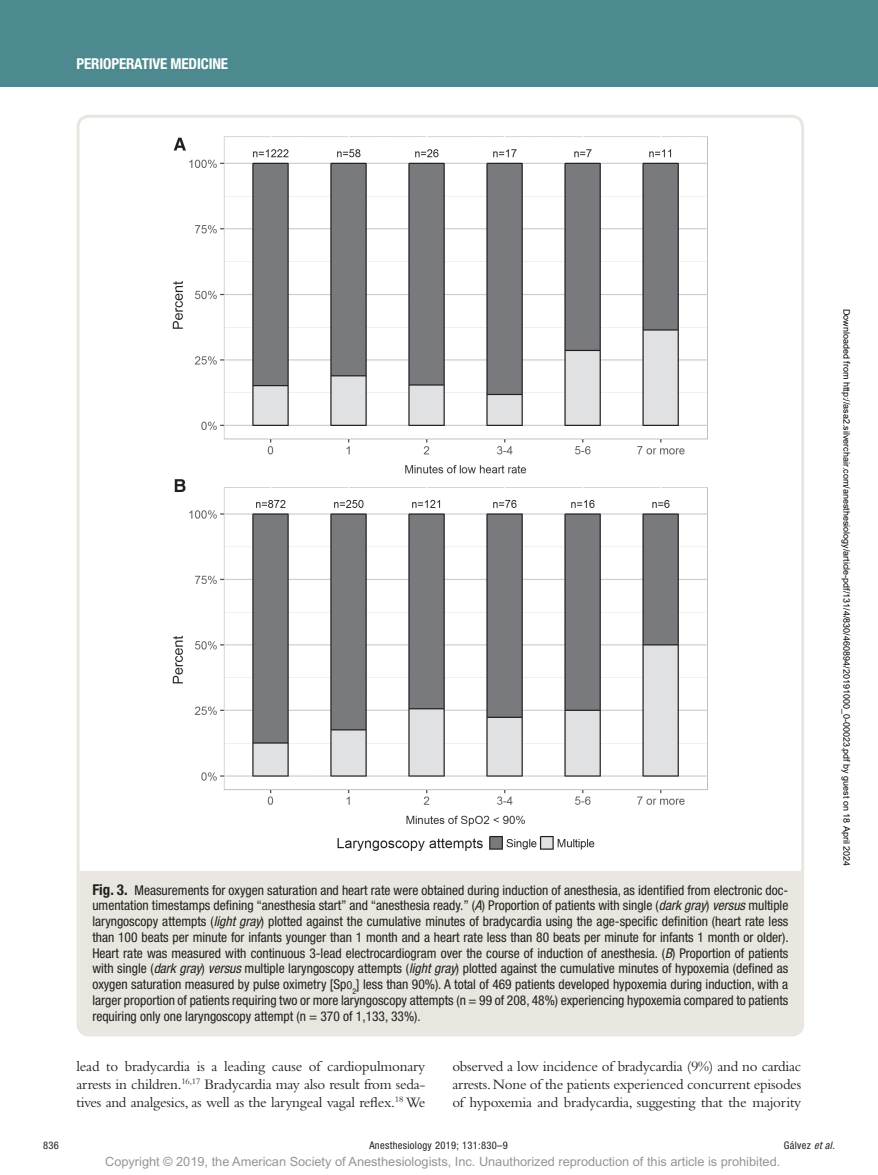
<style>
.page{position:relative;width:878px;height:1175px;background:#fff}
.page>*{position:absolute;margin:0;border:0;box-sizing:border-box;transform-origin:0 0}
.t1{font:15px/18.5px "Bembo Std";letter-spacing:-.015em;color:#231f20;text-align:justify}
.t2{font:700 condensed 15px "Helvetica Neue LT Std";letter-spacing:-.01em;color:#fff}
.t3{font:condensed 13.5px/15.8px "Helvetica Neue LT Std";color:#231f20;text-align:justify}
.t4{font:12.75px "Arial MT Std";color:#939598}
.t5{font:condensed 10.5px "Helvetica Neue LT Std";letter-spacing:.03em;color:#231f20}
.t6{font:9px "Arial";color:#000}
.s1{font-weight:700;font-size:15px}
.s2{font-style:italic}
.s3{font-family:"Helvetica Neue LT Std Cn SC800";font-stretch:normal;font-size:10.8px}
</style>
<div class="page">
<div style="left:0;top:0;width:878px;height:86px;background:#4d8a90"></div>
<img style="left:172px;top:136px;width:536px;height:715px">
<div style="left:80px;top:871px;width:721px;height:162px;background:#e9e6df"></div>
<p class="t2" style="left:77px;top:54px;width:153px">PERIOPERATIVE MEDICINE</p>
<p class="t3" style="left:92px;top:882px;width:698px"><span class="s1">FIG. 3.</span> Measurements for oxygen saturation and heart rate were obtained during induction of anesthesia, as identified from electronic doc&shy;umentation timestamps defining “anesthesia start” and “anesthesia ready.” (<span class="s2">A</span>) Proportion of patients with single (<span class="s2">dark gray</span>) <span class="s2">versus</span> multiple laryngoscopy attempts (<span class="s2">light gray</span>) plotted against the cumulative minutes of bradycardia using the age-specific definition (heart rate less than 100 beats per minute for infants younger than 1 month and a heart rate less than 80 beats per minute for infants 1 month or older).<br>Heart rate was measured with continuous 3-lead electrocardiogram over the course of induction of anesthesia. (<span class="s2">B</span>) Proportion of patients with single (<span class="s2">dark gray</span>) <span class="s2">versus</span> multiple laryngoscopy attempts (<span class="s2">light gray</span>) plotted against the cumulative minutes of hypoxemia (defined as oxygen saturation measured by pulse oximetry [Sp<span class="s3">o</span><sub>2</sub>] less than 90%). A total of 469 patients developed hypoxemia during induction, with a larger proportion of patients requiring two or more laryngoscopy attempts (n = 99 of 208, 48%) experiencing hypoxemia compared to patients requiring only one laryngoscopy attempt (n = 370 of 1,133, 33%).</p>
<p class="t1" style="left:77px;top:1056px;width:350px">lead to bradycardia is a leading cause of cardiopulmonary arrests in children.<sup>16,17</sup> Bradycardia may also result from seda&shy;tives and analgesics, as well as the laryngeal vagal reflex.<sup>18</sup> We</p>
<p class="t1" style="left:452px;top:1056px;width:350px">observed a low incidence of bradycardia (9%) and no cardiac arrests. None of the patients experienced concurrent episodes of hypoxemia and bradycardia, suggesting that the majority</p>
<p class="t6" style="left:850px;top:309px;width:559px;rotate:90deg">Downloaded from http://asa2.silverchair.com/anesthesiology/article-pdf/131/4/830/460894/20191000_0-00023.pdf by guest on 18 April 2024</p>
<p class="t5" style="left:43px;top:1139px;width:17px">836</p>
<p class="t5" style="left:369px;top:1139px;width:140px">Anesthesiology 2019; 131:830–9</p>
<p class="t5" style="left:783px;top:1139px;width:52px">Gálvez <span class="s2">et al.</span></p>
<p class="t4" style="left:105px;top:1154px;width:676px">Copyright © 2019, the American Society of Anesthesiologists, Inc. Unauthorized reproduction of this article is prohibited.</p>
</div>
